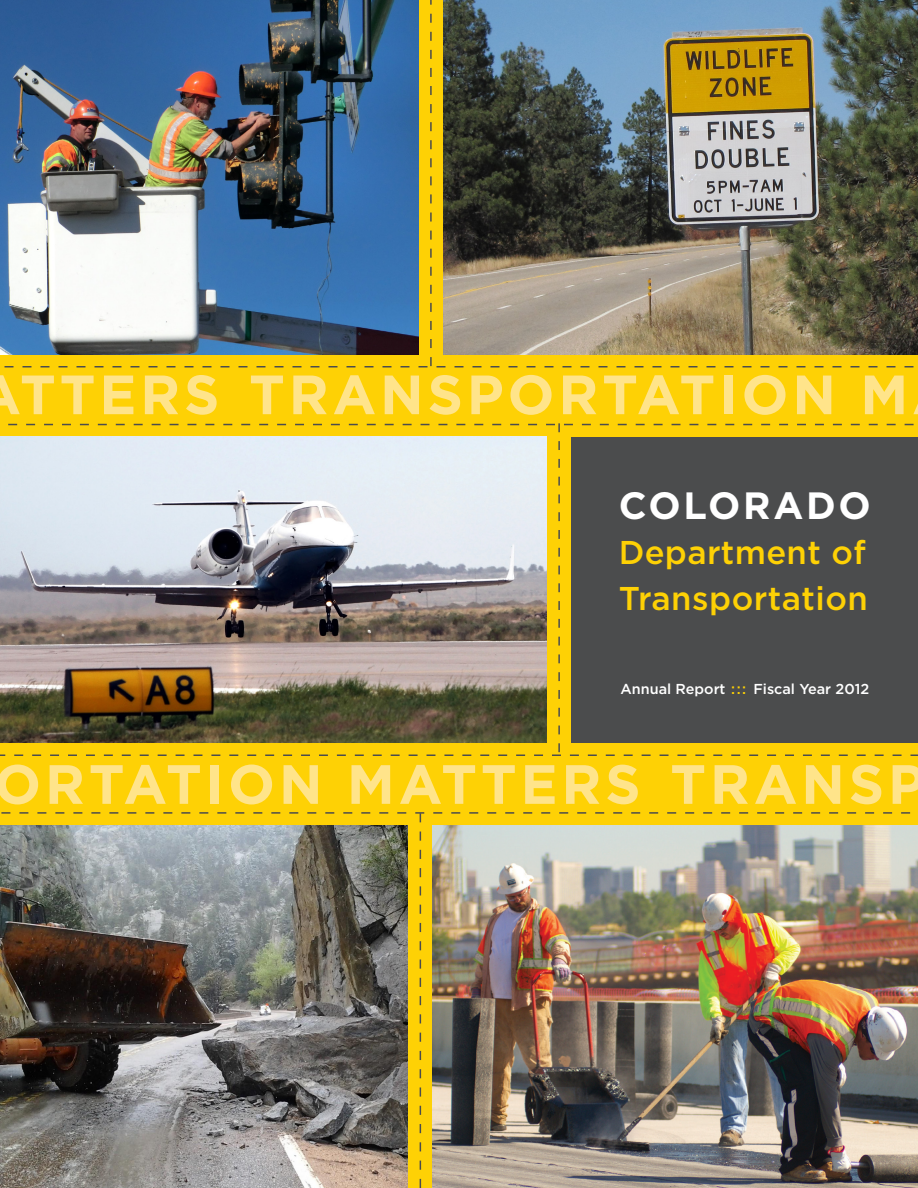
<style>
.page{position:relative;width:918px;height:1188px;background:#fed105}
.page>*{position:absolute;margin:0;border:0;box-sizing:border-box;transform-origin:0 0}
.t1{font:700 55.2px "Gotham";letter-spacing:.07em;color:#ffe48a}
.t2{font:700 37.95px "Gotham";letter-spacing:.07em;color:#fff}
.t3{font:500 33px/45.6px "Gotham";letter-spacing:.01em;color:#fed105}
.t4{font:500 14.4px "Gotham";color:#fff}
.s1{color:#fed105}
</style>
<div class="page">
<img style="left:0;top:0;width:918px;height:368px">
<img style="left:0;top:423px;width:918px;height:333px">
<img style="left:0;top:812px;width:918px;height:376px">
<div style="left:572px;top:437px;width:346px;height:305px;background:#4b4c4d"></div>
<p class="t1" style="left:20px;top:363px;width:201px">TTERS</p>
<p class="t1" style="left:249px;top:363px;width:661px">TRANSPORTATION M</p>
<p class="t2" style="left:619px;top:483px;width:254px">COLORADO</p>
<p class="t3" style="left:619px;top:529px;width:251px">Department of<br>Transportation</p>
<p class="t4" style="left:621px;top:681px;width:250px">Annual Report <span class="s1">:::</span> Fiscal Year 2012</p>
<p class="t1" style="left:-6px;top:752px;width:648px">ORTATION MATTERS</p>
<p class="t1" style="left:670px;top:752px;width:256px">TRANSP</p>
</div>
